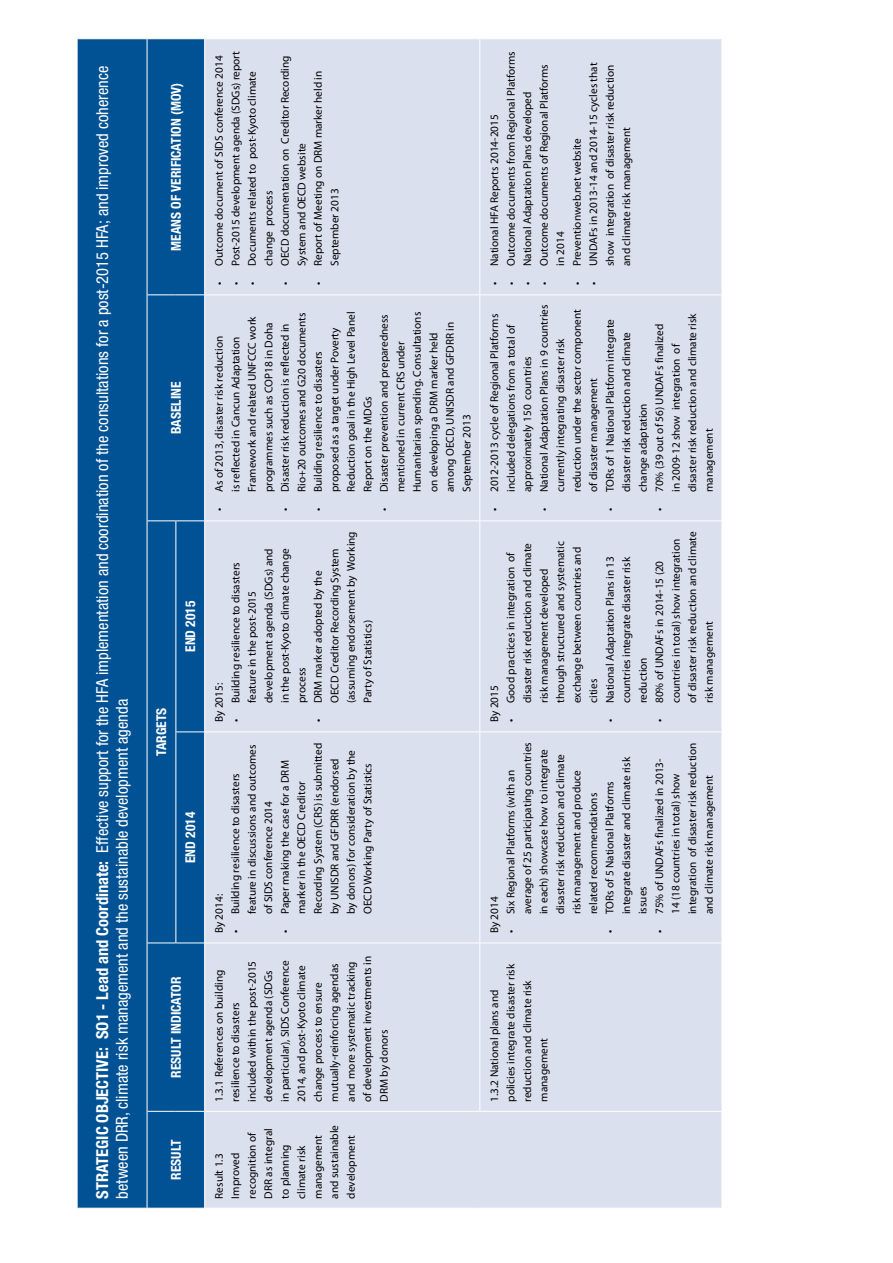
<style>
.page{position:relative;width:893px;height:1263px;background:#fff}
.page>*{position:absolute;margin:0;border:0;box-sizing:border-box;transform-origin:0 0}
.t1{font:condensed 16.5px/19.8px "Helvetica Neue LT Std";color:#fff}
.t2{font:700 condensed 13.5px "Helvetica Neue LT Std";color:#fff}
.t3{font:11.25px/16.5px "Myriad Pro";color:#000}
.s1{font-weight:700}
</style>
<div class="page">
<div style="left:78px;top:39px;width:126px;height:1169px;background:#005295"></div>
<div style="left:205px;top:39px;width:517px;height:1169px;background:#dbe0ee"></div>
<hr style="left:205px;top:942px;width:274px;height:1px;background:#fff">
<hr style="left:205px;top:731px;width:274px;height:1px;background:#fff">
<hr style="left:205px;top:520px;width:274px;height:1px;background:#fff">
<hr style="left:205px;top:294px;width:274px;height:1px;background:#fff">
<hr style="left:479px;top:943px;width:1px;height:169px;background:#fff">
<hr style="left:479px;top:732px;width:1px;height:211px;background:#fff">
<hr style="left:480px;top:942px;width:242px;height:1px;background:#fff">
<hr style="left:479px;top:521px;width:1px;height:211px;background:#fff">
<hr style="left:480px;top:731px;width:242px;height:1px;background:#fff">
<hr style="left:479px;top:295px;width:1px;height:226px;background:#fff">
<hr style="left:480px;top:520px;width:242px;height:1px;background:#fff">
<hr style="left:479px;top:38px;width:1px;height:257px;background:#fff">
<hr style="left:480px;top:294px;width:242px;height:1px;background:#fff">
<svg style="left:176px;top:731px;width:28px;height:1px"></svg>
<hr style="left:147px;top:1111px;width:1px;height:97px;background:#fff">
<hr style="left:147px;top:943px;width:1px;height:168px;background:#fff">
<hr style="left:147px;top:732px;width:1px;height:211px;background:#fff">
<hr style="left:147px;top:521px;width:1px;height:211px;background:#fff">
<hr style="left:147px;top:295px;width:1px;height:226px;background:#fff">
<hr style="left:147px;top:38px;width:1px;height:257px;background:#fff">
<hr style="left:175px;top:732px;width:1px;height:211px;background:#fff">
<svg style="left:147px;top:942px;width:57px;height:1px"></svg>
<hr style="left:175px;top:520px;width:1px;height:212px;background:#fff">
<svg style="left:147px;top:520px;width:57px;height:1px"></svg>
<svg style="left:147px;top:294px;width:57px;height:1px"></svg>
<svg style="left:147px;top:1111px;width:57px;height:1px"></svg>
<svg style="left:147px;top:1208px;width:57px;height:1px"></svg>
<svg style="left:147px;top:38px;width:57px;height:1px"></svg>
<hr style="left:205px;top:1111px;width:274px;height:1px;background:#fff">
<hr style="left:480px;top:1111px;width:242px;height:1px;background:#fff">
<p class="t1" style="left:92px;top:1198px;width:1134px;rotate:-90deg"><span class="s1">STRATEGIC OBJECTIVE: SO1 - Lead and Coordinate:</span> Effective support for the HFA implementation and coordination of the consultations for a post-2015 HFA; and improved coherence between DRR, climate risk management and the sustainable development agenda</p>
<p class="t2" style="left:168px;top:251px;width:169px;rotate:-90deg">Means of Verification (MOV)</p>
<p class="t2" style="left:168px;top:434px;width:53px;rotate:-90deg">Baseline</p>
<p class="t2" style="left:182px;top:652px;width:53px;rotate:-90deg">End 2015</p>
<p class="t2" style="left:153px;top:756px;width:49px;rotate:-90deg">Targets</p>
<p class="t2" style="left:182px;top:863px;width:53px;rotate:-90deg">End 2014</p>
<p class="t2" style="left:168px;top:1078px;width:101px;rotate:-90deg">Result Indicator</p>
<p class="t2" style="left:168px;top:1180px;width:39px;rotate:-90deg">Result</p>
<p class="t3" style="left:211px;top:285px;width:231px;rotate:-90deg">• Outcome document of SIDS conference 2014</p>
<p class="t3" style="left:227px;top:285px;width:236px;rotate:-90deg">• Post-2015 development agenda (SDGs) report</p>
<p class="t3" style="left:277px;top:266px;width:212px;text-indent:-19px;rotate:-90deg">• OECD documentation on Creditor Recording<br>System and OECD website</p>
<p class="t3" style="left:310px;top:266px;width:197px;text-indent:-19px;rotate:-90deg">• Report of Meeting on DRM marker held in<br>September 2013</p>
<p class="t3" style="left:244px;top:266px;width:196px;text-indent:-19px;rotate:-90deg">• Documents related to post-Kyoto climate change process</p>
<p class="t3" style="left:211px;top:492px;width:177px;text-indent:-19px;rotate:-90deg">• As of 2013, disaster risk reduction<br>is reflected in Cancun Adaptation Framework and related UNFCCC work programmes such as COP18 in Doha</p>
<p class="t3" style="left:277px;top:492px;width:181px;text-indent:-19px;rotate:-90deg">• Disaster risk reduction is reflected in<br>Rio+20 outcomes and G20 documents</p>
<p class="t3" style="left:310px;top:492px;width:182px;text-indent:-19px;rotate:-90deg">• Building resilience to disasters proposed as a target under Poverty<br>Reduction goal in the High Level Panel<br>Report on the MDGs</p>
<p class="t3" style="left:376px;top:492px;width:182px;text-indent:-19px;rotate:-90deg">• Disaster prevention and preparedness mentioned in current CRS under<br>Humanitarian spending. Consultations on developing a DRM marker held among OECD, UNISDR and GFDRR in<br>September 2013</p>
<p class="t3" style="left:310px;top:703px;width:173px;text-indent:-19px;rotate:-90deg">• DRM marker adopted by the<br>OECD Creditor Recording System (assuming endorsement by Working<br>Party of Statistics)</p>
<p class="t3" style="left:227px;top:703px;width:156px;text-indent:-19px;rotate:-90deg">• Building resilience to disasters feature in the post-2015 development agenda (SDGs) and in the post-Kyoto climate change process</p>
<p class="t3" style="left:211px;top:722px;width:41px;rotate:-90deg">By 2015:</p>
<p class="t3" style="left:227px;top:914px;width:171px;text-indent:-19px;rotate:-90deg">• Building resilience to disasters feature in discussions and outcomes of SIDS conference 2014</p>
<p class="t3" style="left:277px;top:914px;width:173px;text-indent:-19px;rotate:-90deg">• Paper making the case for a DRM marker in the OECD Creditor<br>Recording System (CRS) is submitted by UNISDR and GFDRR (endorsed<br>by donors) for consideration by the<br>OECD Working Party of Statistics</p>
<p class="t3" style="left:211px;top:933px;width:41px;rotate:-90deg">By 2014:</p>
<p class="t3" style="left:211px;top:1102px;width:147px;rotate:-90deg">1.3.1 References on building resilience to disasters<br>included within the post-2015 development agenda (SDGs<br>in particular), SIDS Conference<br>2014, and post-Kyoto climate change process to ensure mutually-reinforcing agendas and more systematic tracking of development investments in<br>DRM by donors</p>
<p class="t3" style="left:211px;top:1198px;width:75px;rotate:-90deg">Result 1.3<br>Improved recognition of<br>DRR as integral to planning climate risk management and sustainable development</p>
<p class="t3" style="left:502px;top:285px;width:235px;rotate:-90deg">• Outcome documents from Regional Platforms</p>
<p class="t3" style="left:536px;top:266px;width:203px;text-indent:-19px;rotate:-90deg">• Outcome documents of Regional Platforms in 2014</p>
<p class="t3" style="left:519px;top:285px;width:195px;rotate:-90deg">• National Adaptation Plans developed</p>
<p class="t3" style="left:486px;top:285px;width:172px;rotate:-90deg">• National HFA Reports 2014-2015</p>
<p class="t3" style="left:569px;top:285px;width:148px;rotate:-90deg">• Preventionweb.net website</p>
<p class="t3" style="left:585px;top:266px;width:205px;text-indent:-19px;rotate:-90deg">• UNDAFs in 2013-14 and 2014-15 cycles that show integration of disaster risk reduction and climate risk management</p>
<p class="t3" style="left:486px;top:492px;width:180px;text-indent:-19px;rotate:-90deg">• 2012-2013 cycle of Regional Platforms included delegations from a total of approximately 150 countries</p>
<p class="t3" style="left:535px;top:492px;width:189px;text-indent:-19px;rotate:-90deg">• National Adaptation Plans in 9 countries currently integrating disaster risk reduction under the sector component of disaster management</p>
<p class="t3" style="left:601px;top:492px;width:175px;text-indent:-19px;rotate:-90deg">• TORs of 1 National Platform integrate disaster risk reduction and climate change adaptation</p>
<p class="t3" style="left:651px;top:492px;width:180px;text-indent:-19px;rotate:-90deg">• 70% (39 out of 56) UNDAFs finalized in 2009-12 show integration of disaster risk reduction and climate risk management</p>
<p class="t3" style="left:502px;top:703px;width:163px;text-indent:-19px;rotate:-90deg">• Good practices in integration of disaster risk reduction and climate risk management developed through structured and systematic exchange between countries and cities</p>
<p class="t3" style="left:486px;top:722px;width:38px;rotate:-90deg">By 2015</p>
<p class="t3" style="left:601px;top:703px;width:149px;text-align:justify;text-indent:-19px;rotate:-90deg">• National Adaptation Plans in 13 countries integrate disaster risk reduction</p>
<p class="t3" style="left:651px;top:703px;width:173px;text-indent:-19px;rotate:-90deg">• 80% of UNDAFs in 2014-15 (20 countries in total) show integration of disaster risk reduction and climate risk management</p>
<p class="t3" style="left:502px;top:914px;width:173px;text-indent:-19px;rotate:-90deg">• Six Regional Platforms (with an average of 25 participating countries in each) showcase how to integrate disaster risk reduction and climate risk management and produce related recommendations</p>
<p class="t3" style="left:486px;top:933px;width:38px;rotate:-90deg">By 2014</p>
<p class="t3" style="left:601px;top:914px;width:159px;text-indent:-19px;rotate:-90deg">• TORs of 5 National Platforms integrate disaster and climate risk issues</p>
<p class="t3" style="left:651px;top:914px;width:173px;text-indent:-19px;rotate:-90deg">• 75% of UNDAFs finalized in 2013-<br>14 (18 countries in total) show integration of disaster risk reduction and climate risk management</p>
<p class="t3" style="left:486px;top:1102px;width:139px;rotate:-90deg">1.3.2 National plans and policies integrate disaster risk reduction and climate risk management</p>
</div>
